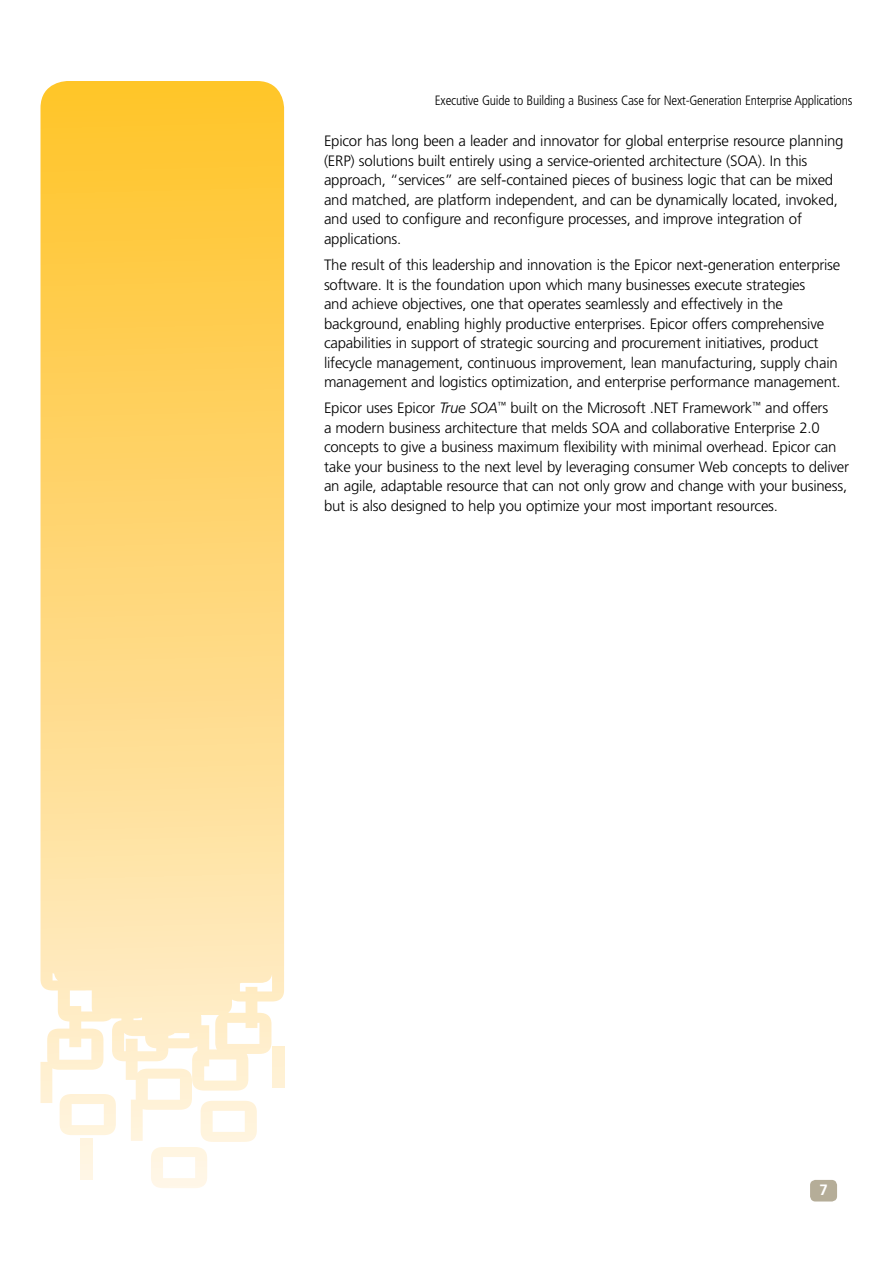
<style>
.page{position:relative;width:893px;height:1263px;background:#fff}
.page>*{position:absolute;margin:0;border:0;box-sizing:border-box;transform-origin:0 0}
.t1{font:300 15px/19.5px "Frutiger LT Std";letter-spacing:-.015em;color:#000}
.t2{font:700 15px "Frutiger LT Std";color:#fff}
.t3{font:300 condensed 13.5px "Frutiger LT Std";letter-spacing:-.015em;color:#000}
.s1{font-style:italic}
</style>
<div class="page">
<svg style="left:40px;top:81px;width:244px;height:1060px;background:#ffda80"></svg>
<div style="left:81px;top:1138px;width:11px;height:42px;background:#fff5e2"></div>
<svg style="left:151px;top:1101px;width:106px;height:87px"></svg>
<svg style="left:60px;top:1094px;width:56px;height:41px"></svg>
<div style="left:272px;top:1047px;width:12px;height:41px;background:#fff1d3"></div>
<div style="left:810px;top:1180px;width:27px;height:21px;background:#b5ad98;border-radius:5px"></div>
<p class="t3" style="left:435px;top:92px;width:419px">Executive Guide to Building a Business Case for Next-Generation Enterprise Applications</p>
<p class="t1" style="left:324px;top:132px;width:521px">Epicor has long been a leader and innovator for global enterprise resource planning (ERP) solutions built entirely using a service-oriented architecture (SOA). In this approach, “services” are self-contained pieces of business logic that can be mixed and matched, are platform independent, and can be dynamically located, invoked, and used to configure and reconfigure processes, and improve integration of applications.</p>
<p class="t1" style="left:324px;top:255px;width:518px">The result of this leadership and innovation is the Epicor next-generation enterprise software. It is the foundation upon which many businesses execute strategies<br>and achieve objectives, one that operates seamlessly and effectively in the background, enabling highly productive enterprises. Epicor offers comprehensive capabilities in support of strategic sourcing and procurement initiatives, product lifecycle management, continuous improvement, lean manufacturing, supply chain management and logistics optimization, and enterprise performance management.</p>
<p class="t1" style="left:324px;top:399px;width:527px">Epicor uses Epicor <span class="s1">True SOA</span><sup>™</sup> built on the Microsoft .NET Framework<sup>™</sup> and offers<br>a modern business architecture that melds SOA and collaborative Enterprise 2.0 concepts to give a business maximum flexibility with minimal overhead. Epicor can take your business to the next level by leveraging consumer Web concepts to deliver an agile, adaptable resource that can not only grow and change with your business, but is also designed to help you optimize your most important resources.</p>
<p class="t2" style="left:819px;top:1181px;width:10px">7</p>
</div>
